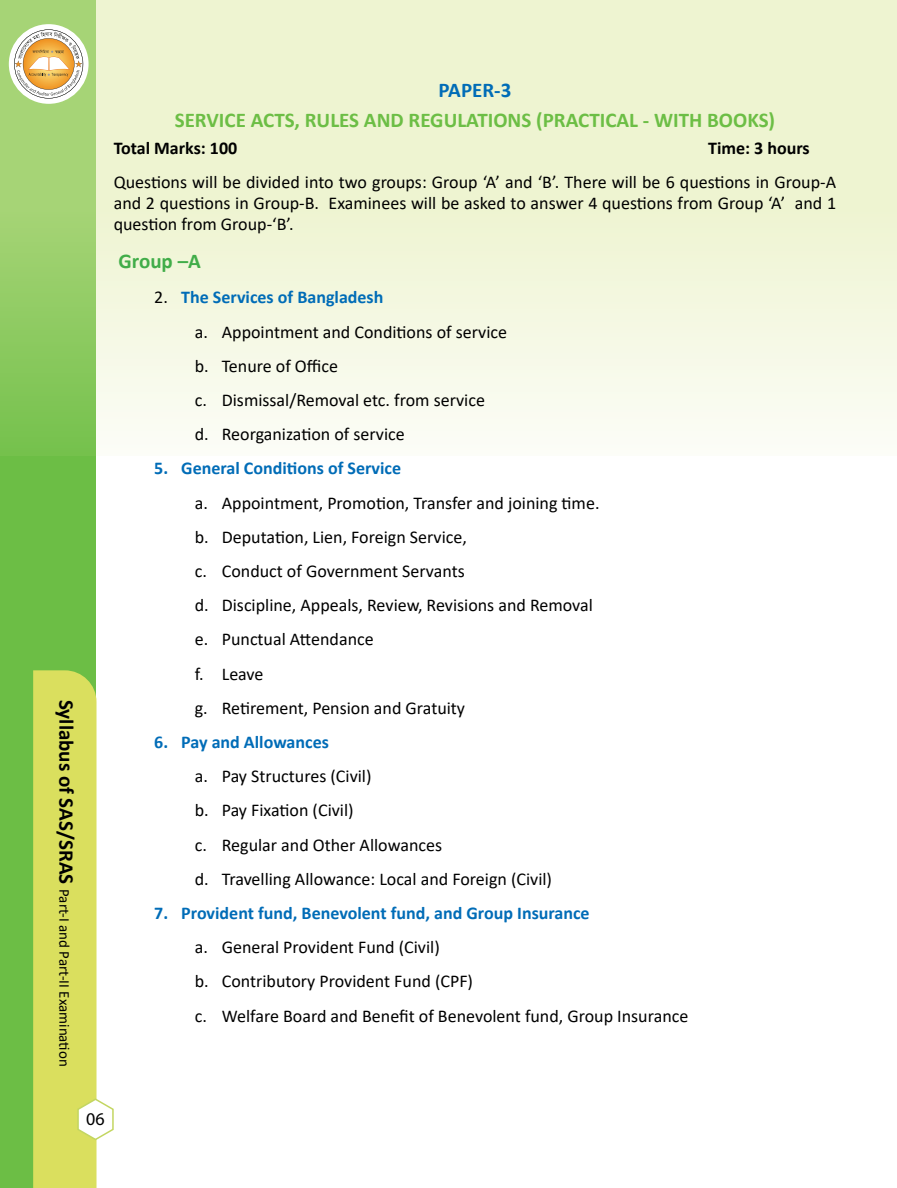
<style>
.page{position:relative;width:897px;height:1188px;background:#fff}
.page>*{position:absolute;margin:0;border:0;box-sizing:border-box;transform-origin:0 0}
.t1{font:700 21px "Calibri";color:#6cbe45}
.t2{font:700 21px "Calibri";color:#006cb7}
.t3{font:700 21px "Calibri";color:#41ad49}
.t4{font:18px/34.2px "Calibri";color:#000}
.t5{font:700 18px "Calibri";color:#006cb7}
.t6{font:700 18px "Calibri";color:#000}
.t7{font:18px "Myriad Pro";color:#000}
.t8{font:15px "Calibri";color:#000}
.s1{font-weight:700;font-size:21px}
.s2{font-weight:700;color:#006cb7}
</style>
<div class="page">
<div style="left:0;top:0;width:95px;height:1188px;background:#6cbe45"></div>
<svg style="left:0;top:0;width:896px;height:456px;background:#e9f2d0"></svg>
<svg style="left:33px;top:670px;width:81px;height:518px"></svg>
<div style="left:9px;top:24px;width:79px;height:80px;background:#fff;border-radius:50%"></div>
<svg style="left:14px;top:30px;width:69px;height:68px"></svg>
<p class="t8" style="left:75px;top:700px;width:368px;rotate:90deg"><span class="s1">Syllabus of SAS/SRAS</span> Part-I and Part-II Examination</p>
<p class="t2" style="left:438px;top:75px;width:74px">PAPER-3</p>
<p class="t1" style="left:175px;top:105px;width:602px">SERVICE ACTS, RULES AND REGULATIONS (PRACTICAL - WITH BOOKS)</p>
<p class="t6" style="left:114px;top:135px;width:125px">Total Marks: 100</p>
<p class="t6" style="left:708px;top:135px;width:103px">Time: 3 hours</p>
<p class="t4" style="left:114px;top:171px;width:723px;line-height:20.7px;text-align:justify">Questions will be divided into two groups: Group ‘A’ and ‘B’. There will be 6 questions in Group-A and 2 questions in Group-B. Examinees will be asked to answer 4 questions from Group ‘A’ and 1 question from Group-‘B’.</p>
<p class="t3" style="left:118px;top:247px;width:84px">Group –A</p>
<p class="t4" style="left:195px;top:280px;width:314px;text-indent:-40px">2. <span class="s2">The Services of Bangladesh<br></span>a. Appointment and Conditions of service b. Tenure of Office<br>c. Dismissal/Removal etc. from service<br>d. Reorganization of service</p>
<p class="t5" style="left:154px;top:456px;width:248px">5. General Conditions of Service</p>
<p class="t4" style="left:195px;top:485px;width:406px">a. Appointment, Promotion, Transfer and joining time. b. Deputation, Lien, Foreign Service,<br>c. Conduct of Government Servants<br>d. Discipline, Appeals, Review, Revisions and Removal e. Punctual Attendance<br>f. Leave<br>g. Retirement, Pension and Gratuity</p>
<p class="t5" style="left:154px;top:729px;width:176px">6. Pay and Allowances</p>
<p class="t4" style="left:195px;top:759px;width:359px">a. Pay Structures (Civil)<br>b. Pay Fixation (Civil)<br>c. Regular and Other Allowances<br>d. Travelling Allowance: Local and Foreign (Civil)</p>
<p class="t5" style="left:154px;top:900px;width:437px">7. Provident fund, Benevolent fund, and Group Insurance</p>
<p class="t4" style="left:195px;top:930px;width:495px">a. General Provident Fund (Civil)<br>b. Contributory Provident Fund (CPF)<br>c. Welfare Board and Benefit of Benevolent fund, Group Insurance</p>
<p class="t7" style="left:86px;top:1108px;width:20px">06</p>
</div>
